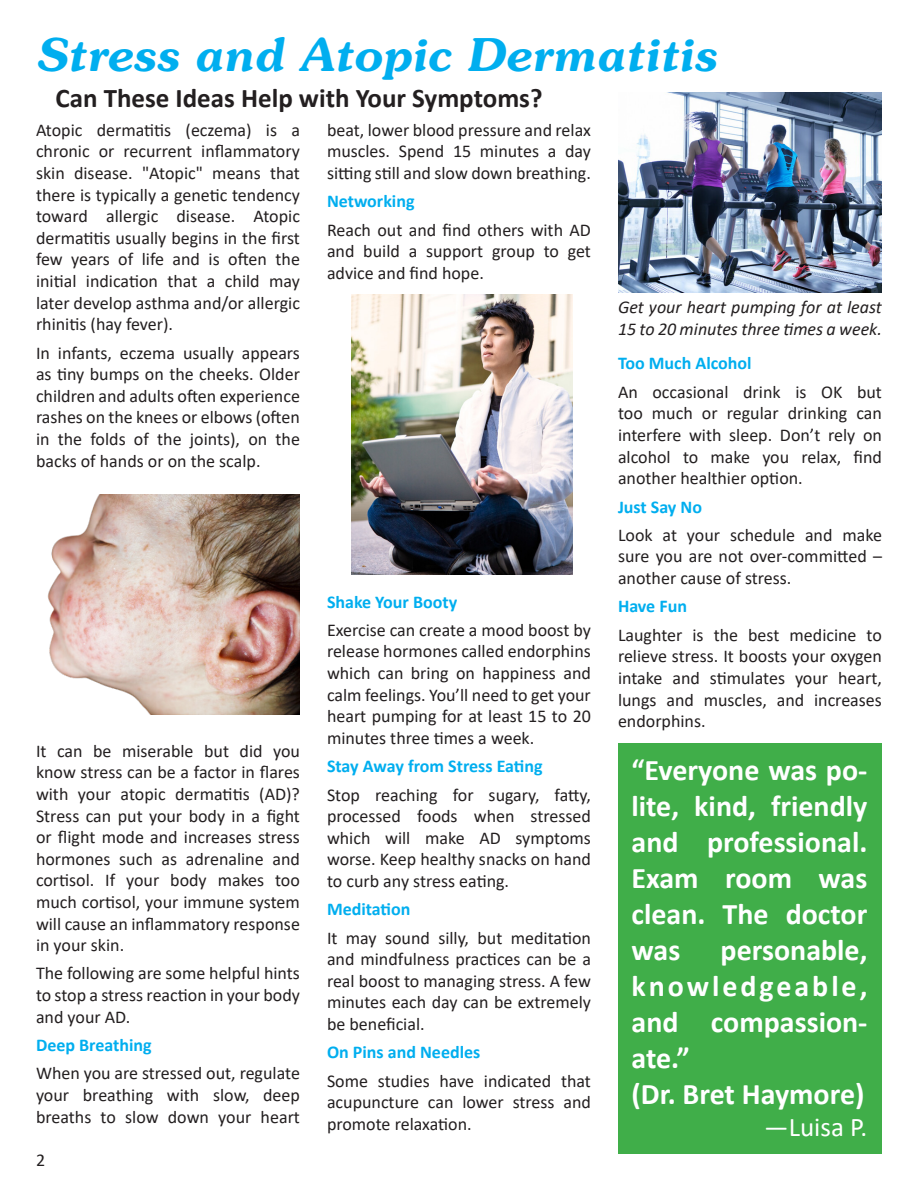
<style>
.page{position:relative;width:918px;height:1188px;background:#fff}
.page>*{position:absolute;margin:0;border:0;box-sizing:border-box;transform-origin:0 0}
.t1{font:italic 600 45px "Souvenir";color:#00aeef}
.t2{font:700 30px/36px "Calibri";color:#fff;text-align:justify}
.t3{font:700 27px "Calibri";color:#231f20}
.t4{font:27px "Calibri";color:#fff}
.t5{font:18px/21.6px "Calibri";color:#231f20;text-align:justify}
.t6{font:700 18px "Calibri";color:#00aeef}
.t7{font:italic 18px/21.6px "Calibri";color:#231f20}
</style>
<div class="page">
<div style="left:618px;top:743px;width:264px;height:411px;background:#40ae49"></div>
<img style="left:352px;top:295px;width:220px;height:279px">
<img style="left:618px;top:92px;width:264px;height:201px">
<img style="left:47px;top:494px;width:253px;height:220px">
<p class="t1" style="left:36px;top:27px;width:682px">Stress and Atopic Dermatitis</p>
<p class="t3" style="left:55px;top:79px;width:489px">Can These Ideas Help with Your Symptoms?</p>
<p class="t5" style="left:36px;top:119px;width:266px">Atopic dermatitis (eczema) is a chronic or recurrent inflammatory skin disease. "Atopic" means that there is typically a genetic tendency toward allergic disease. Atopic dermatitis usually begins in the first few years of life and is often the initial indication that a child may later develop asthma and/or allergic rhinitis (hay fever).</p>
<p class="t5" style="left:36px;top:341px;width:266px">In infants, eczema usually appears as tiny bumps on the cheeks. Older children and adults often experience rashes on the knees or elbows (often in the folds of the joints), on the backs of hands or on the scalp.</p>
<p class="t5" style="left:327px;top:119px;width:266px">beat, lower blood pressure and relax muscles. Spend 15 minutes a day sitting still and slow down breathing.</p>
<p class="t6" style="left:327px;top:189px;width:89px">Networking</p>
<p class="t5" style="left:327px;top:218px;width:265px">Reach out and find others with AD and build a support group to get advice and find hope.</p>
<p class="t5" style="left:36px;top:739px;width:266px">It can be miserable but did you know stress can be a factor in flares with your atopic dermatitis (AD)?<br>Stress can put your body in a fight or flight mode and increases stress hormones such as adrenaline and cortisol. If your body makes too much cortisol, your immune system will cause an inflammatory response in your skin.</p>
<p class="t5" style="left:36px;top:962px;width:265px">The following are some helpful hints to stop a stress reaction in your body and your AD.</p>
<p class="t6" style="left:36px;top:1032px;width:117px">Deep Breathing</p>
<p class="t5" style="left:36px;top:1062px;width:266px">When you are stressed out, regulate your breathing with slow, deep breaths to slow down your heart</p>
<p class="t5" style="left:36px;top:1149px;width:11px">2</p>
<p class="t6" style="left:327px;top:589px;width:132px">Shake Your Booty</p>
<p class="t5" style="left:327px;top:619px;width:265px">Exercise can create a mood boost by release hormones called endorphins which can bring on happiness and calm feelings. You’ll need to get your heart pumping for at least 15 to 20 minutes three times a week.</p>
<p class="t6" style="left:327px;top:753px;width:217px">Stay Away from Stress Eating</p>
<p class="t5" style="left:327px;top:783px;width:266px">Stop reaching for sugary, fatty, processed foods when stressed which will make AD symptoms worse. Keep healthy snacks on hand to curb any stress eating.</p>
<p class="t6" style="left:327px;top:897px;width:85px">Meditation</p>
<p class="t5" style="left:327px;top:926px;width:266px">It may sound silly, but meditation and mindfulness practices can be a real boost to managing stress. A few minutes each day can be extremely be beneficial.</p>
<p class="t6" style="left:327px;top:1040px;width:155px">On Pins and Needles</p>
<p class="t5" style="left:327px;top:1070px;width:265px">Some studies have indicated that acupuncture can lower stress and promote relaxation.</p>
<p class="t7" style="left:618px;top:296px;width:266px">Get your heart pumping for at least<br>15 to 20 minutes three times a week.</p>
<p class="t6" style="left:618px;top:351px;width:135px">Too Much Alcohol</p>
<p class="t5" style="left:618px;top:381px;width:266px">An occasional drink is OK but too much or regular drinking can interfere with sleep. Don’t rely on alcohol to make you relax, find another healthier option.</p>
<p class="t6" style="left:618px;top:494px;width:86px">Just Say No</p>
<p class="t5" style="left:618px;top:524px;width:265px">Look at your schedule and make sure you are not over-committed – another cause of stress.</p>
<p class="t6" style="left:618px;top:594px;width:71px">Have Fun</p>
<p class="t5" style="left:618px;top:624px;width:266px">Laughter is the best medicine to relieve stress. It boosts your oxygen intake and stimulates your heart, lungs and muscles, and increases endorphins.</p>
<p class="t2" style="left:632px;top:751px;width:237px">“Everyone was po&shy;lite, kind, friendly and professional.<br>Exam room was clean. The doctor was</p>
<p class="t2" style="left:632px;top:931px;width:237px;text-indent:89px">personable, knowledgeable, and compassion&shy;ate.”</p>
<p class="t2" style="left:632px;top:1075px;width:235px">(Dr. Bret Haymore)</p>
<p class="t4" style="left:764px;top:1108px;width:105px">—Luisa P.</p>
</div>
